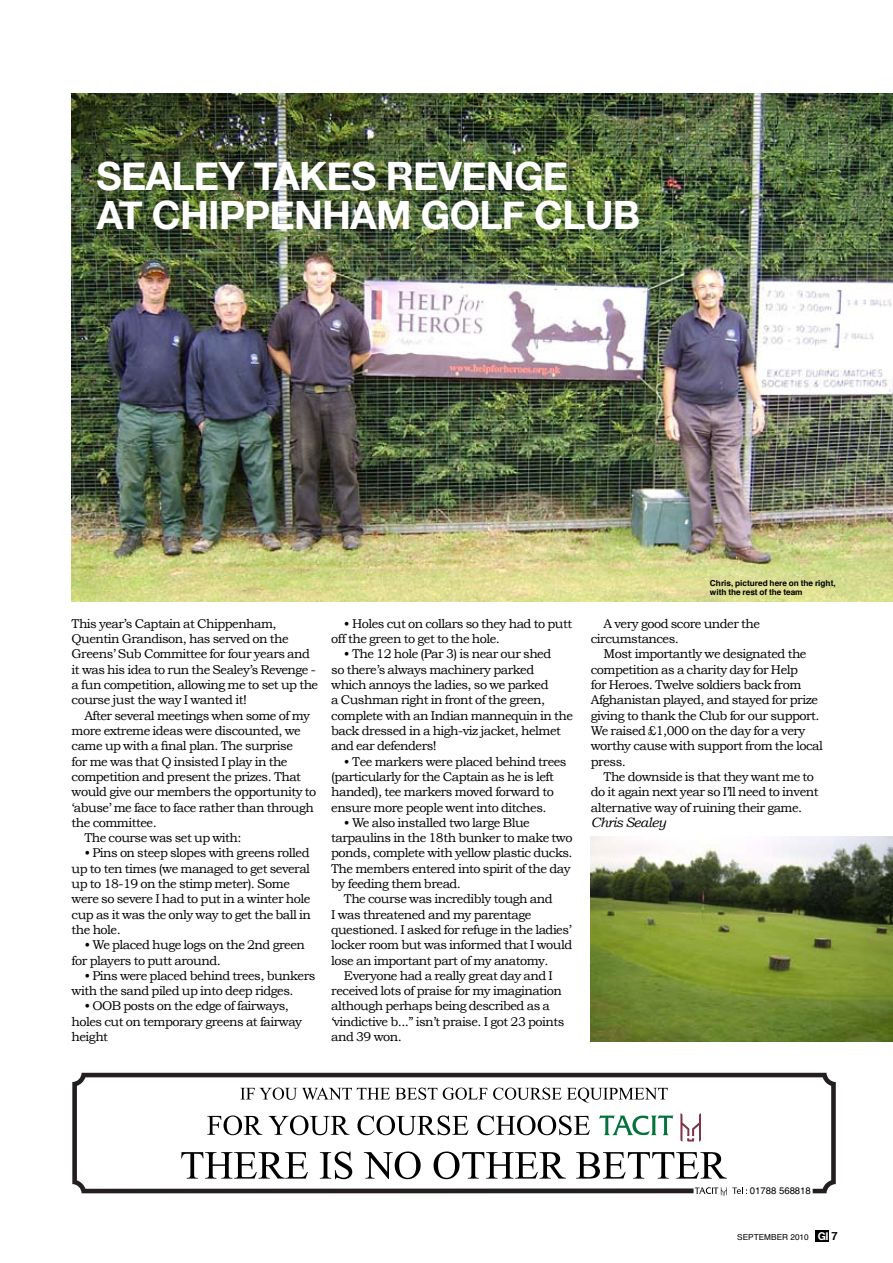
<style>
.page{position:relative;width:893px;height:1263px;background:#fff}
.page>*{position:absolute;margin:0;border:0;box-sizing:border-box;transform-origin:0 0}
.t1{font:700 39px "Helvetica Neue";letter-spacing:-.02em;color:#fff}
.t2{font:italic 13.5px "Bookman Old Style";letter-spacing:-.04em;color:#000}
.t3{font:12.75px/15.3px "Bookman Old Style";letter-spacing:-.04em;color:#000}
.t4{font:9.6px "Helvetica";color:#000}
.t5{font:700 8.25px/9.8px "Helvetica";color:#000}
.t6{font:8.25px "Helvetica";color:#000}
.s1{font-family:"Helvetica Neue";font-weight:700;font-size:10.8px;color:#fff}
.s2{font-weight:700;font-size:11.25px}
</style>
<div class="page">
<div style="left:815px;top:1230px;width:13px;height:11px;background:#000"></div>
<img style="left:72px;top:94px;width:820px;height:507px">
<img style="left:590px;top:837px;width:302px;height:204px">
<svg style="left:72px;top:1072px;width:764px;height:124px"></svg>
<h1 class="t1" style="left:96px;top:152px;width:50px">SEALE</h1>
<h1 class="t1" style="left:218px;top:152px;width:61px">Y TAKE</h1>
<h1 class="t1" style="left:351px;top:152px;width:214px">S REVENGE</h1>
<h1 class="t1" style="left:96px;top:191px;width:149px">AT CHIPPEN</h1>
<h1 class="t1" style="left:322px;top:191px;width:319px">HAM GOLF CLUB</h1>
<p class="t5" style="left:709px;top:578px;width:127px">Chris, pictured here on the right, with the rest of the team</p>
<p class="t3" style="left:72px;top:616px;width:248px">This year’s Captain at Chippenham, Quentin Grandison, has served on the Greens’ Sub Committee for four years and it was his idea to run the Sealey’s Revenge - a fun competition, allowing me to set up the course just the way I wanted it!</p>
<p class="t3" style="left:84px;top:708px;width:227px">After several meetings when some of my</p>
<p class="t3" style="left:72px;top:723px;width:231px">more extreme ideas were discounted, we</p>
<p class="t3" style="left:72px;top:738px;width:223px">came up with a final plan. The surprise</p>
<p class="t3" style="left:72px;top:753px;width:217px">for me was that Q insisted I play in the</p>
<p class="t3" style="left:72px;top:769px;width:231px">competition and present the prizes. That</p>
<p class="t3" style="left:72px;top:784px;width:246px">would give our members the opportunity to</p>
<p class="t3" style="left:72px;top:799px;width:243px">‘abuse’ me face to face rather than through</p>
<p class="t3" style="left:72px;top:815px;width:87px">the committee.</p>
<p class="t3" style="left:84px;top:830px;width:159px">The course was set up with:</p>
<p class="t3" style="left:72px;top:845px;width:241px;text-indent:13px">• Pins on steep slopes with greens rolled up to ten times (we managed to get several up to 18-19 on the stimp meter). Some were so severe I had to put in a winter hole cup as it was the only way to get the ball in the hole.</p>
<p class="t3" style="left:72px;top:937px;width:235px;text-indent:13px">• We placed huge logs on the 2nd green for players to putt around.</p>
<p class="t3" style="left:72px;top:968px;width:245px;text-indent:13px">• Pins were placed behind trees, bunkers with the sand piled up into deep ridges.</p>
<p class="t3" style="left:72px;top:998px;width:232px;text-indent:13px">• OOB posts on the edge of fairways, holes cut on temporary greens at fairway height</p>
<p class="t3" style="left:331px;top:616px;width:242px;text-indent:13px">• Holes cut on collars so they had to putt off the green to get to the hole.</p>
<p class="t3" style="left:331px;top:646px;width:243px;text-indent:13px">• The 12 hole (Par 3) is near our shed<br>so there’s always machinery parked<br>which annoys the ladies, so we parked<br>a Cushman right in front of the green, complete with an Indian mannequin in the back dressed in a high-viz jacket, helmet and ear defenders!</p>
<p class="t3" style="left:331px;top:753px;width:237px;text-indent:13px">• Tee markers were placed behind trees (particularly for the Captain as he is left handed), tee markers moved forward to ensure more people went into ditches.</p>
<p class="t3" style="left:344px;top:815px;width:187px">• We also installed two large Blue</p>
<p class="t3" style="left:331px;top:830px;width:243px">tarpaulins in the 18th bunker to make two</p>
<p class="t3" style="left:331px;top:845px;width:243px">ponds, complete with yellow plastic ducks.</p>
<p class="t3" style="left:331px;top:861px;width:241px">The members entered into spirit of the day</p>
<p class="t3" style="left:331px;top:876px;width:131px">by feeding them bread.</p>
<p class="t3" style="left:344px;top:891px;width:210px">The course was incredibly tough and</p>
<p class="t3" style="left:331px;top:906px;width:202px">I was threatened and my parentage</p>
<p class="t3" style="left:331px;top:922px;width:241px">questioned. I asked for refuge in the ladies’</p>
<p class="t3" style="left:331px;top:937px;width:242px">locker room but was informed that I would</p>
<p class="t3" style="left:331px;top:952px;width:219px">lose an important part of my anatomy.</p>
<p class="t3" style="left:344px;top:968px;width:210px">Everyone had a really great day and I</p>
<p class="t3" style="left:331px;top:983px;width:232px">received lots of praise for my imagination</p>
<p class="t3" style="left:331px;top:998px;width:220px">although perhaps being described as a</p>
<p class="t3" style="left:331px;top:1014px;width:234px">‘vindictive b...” isn’t praise. I got 23 points</p>
<p class="t3" style="left:331px;top:1029px;width:72px">and 39 won.</p>
<p class="t3" style="left:590px;top:616px;width:171px;text-indent:13px">A very good score under the circumstances.</p>
<p class="t3" style="left:590px;top:646px;width:233px;text-indent:13px">Most importantly we designated the competition as a charity day for Help<br>for Heroes. Twelve soldiers back from Afghanistan played, and stayed for prize giving to thank the Club for our support.<br>We raised £1,000 on the day for a very worthy cause with support from the local press.</p>
<p class="t3" style="left:590px;top:769px;width:229px;text-indent:13px">The downside is that they want me to do it again next year so I’ll need to invent alternative way of ruining their game.</p>
<p class="t2" style="left:590px;top:814px;width:77px">Chris Sealey</p>
<p class="t4" style="left:749px;top:1185px;width:62px">01788 568818</p>
<p class="t6" style="left:737px;top:1231px;width:102px">SEPTEMBER 2010 <span class="s1">GI</span> <span class="s2">7</span></p>
</div>
